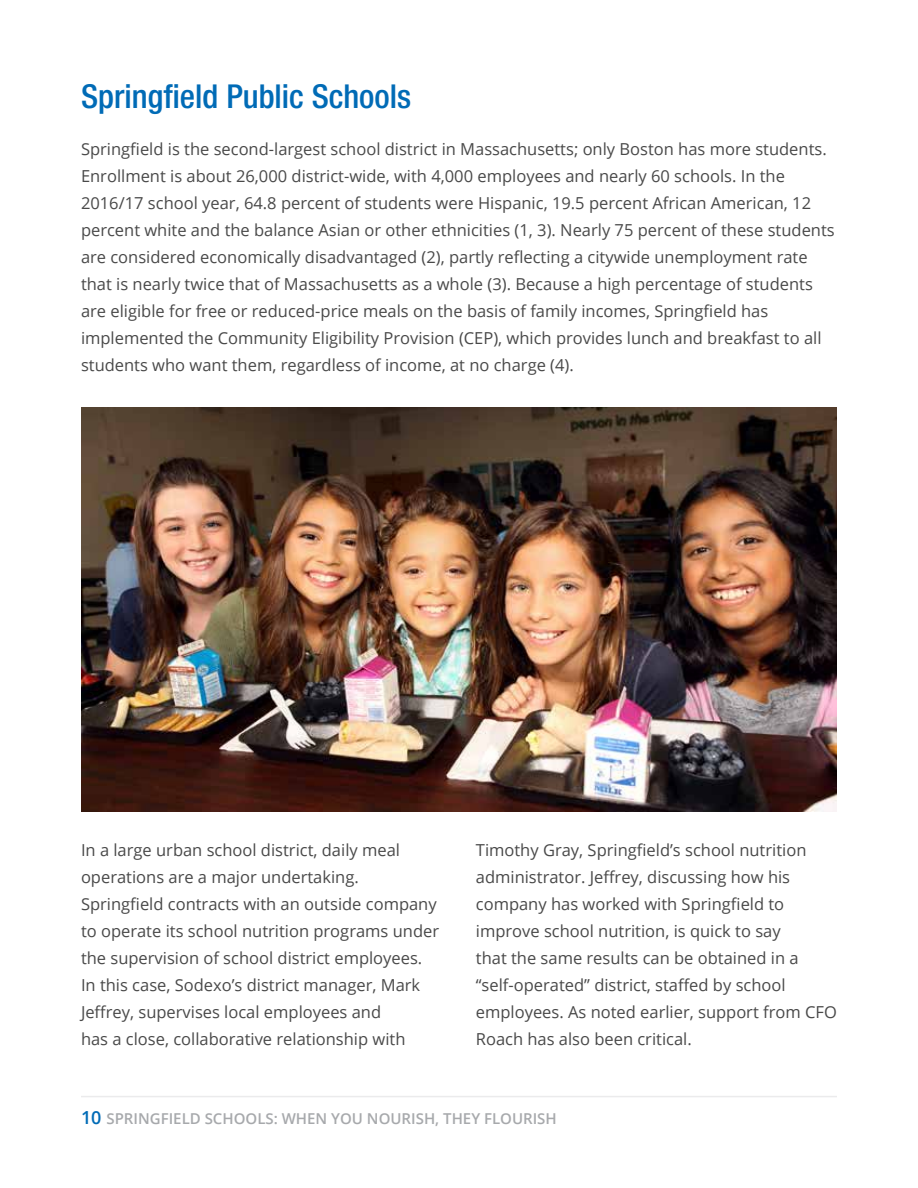
<style>
.page{position:relative;width:918px;height:1188px;background:#fff}
.page>*{position:absolute;margin:0;border:0;box-sizing:border-box;transform-origin:0 0}
.t1{font:500 condensed 33px "Helvetica Neue LT Std";color:#006bb6}
.t2{font:16.5px/27px "Open Sans";color:#494949}
.t3{font:600 15px "Open Sans";color:#a7a9ac}
.s1{font-size:18px;color:#006bb6}
</style>
<div class="page">
<hr style="left:81px;top:1096px;width:756px;height:1px;background:#ebebec">
<img style="left:81px;top:407px;width:756px;height:404px">
<h1 class="t1" style="left:81px;top:76px;width:332px">Springfield Public Schools</h1>
<p class="t2" style="left:81px;top:135px;width:755px">Springfield is the second-largest school district in Massachusetts; only Boston has more students.<br>Enrollment is about 26,000 district-wide, with 4,000 employees and nearly 60 schools. In the 2016/17 school year, 64.8 percent of students were Hispanic, 19.5 percent African American, 12 percent white and the balance Asian or other ethnicities (1, 3). Nearly 75 percent of these students are considered economically disadvantaged (2), partly reflecting a citywide unemployment rate that is nearly twice that of Massachusetts as a whole (3). Because a high percentage of students are eligible for free or reduced-price meals on the basis of family incomes, Springfield has implemented the Community Eligibility Provision (CEP), which provides lunch and breakfast to all students who want them, regardless of income, at no charge (4).</p>
<p class="t2" style="left:81px;top:836px;width:360px">In a large urban school district, daily meal operations are a major undertaking.<br>Springfield contracts with an outside company to operate its school nutrition programs under the supervision of school district employees.<br>In this case, Sodexo’s district manager, Mark Jeffrey, supervises local employees and<br>has a close, collaborative relationship with</p>
<p class="t2" style="left:476px;top:836px;width:363px">Timothy Gray, Springfield’s school nutrition administrator. Jeffrey, discussing how his company has worked with Springfield to improve school nutrition, is quick to say<br>that the same results can be obtained in a “self-operated” district, staffed by school employees. As noted earlier, support from CFO Roach has also been critical.</p>
<p class="t3" style="left:81px;top:1108px;width:477px"><span class="s1">10</span> SPRINGFIELD SCHOOLS: WHEN YOU NOURISH, THEY FLOURISH</p>
</div>
